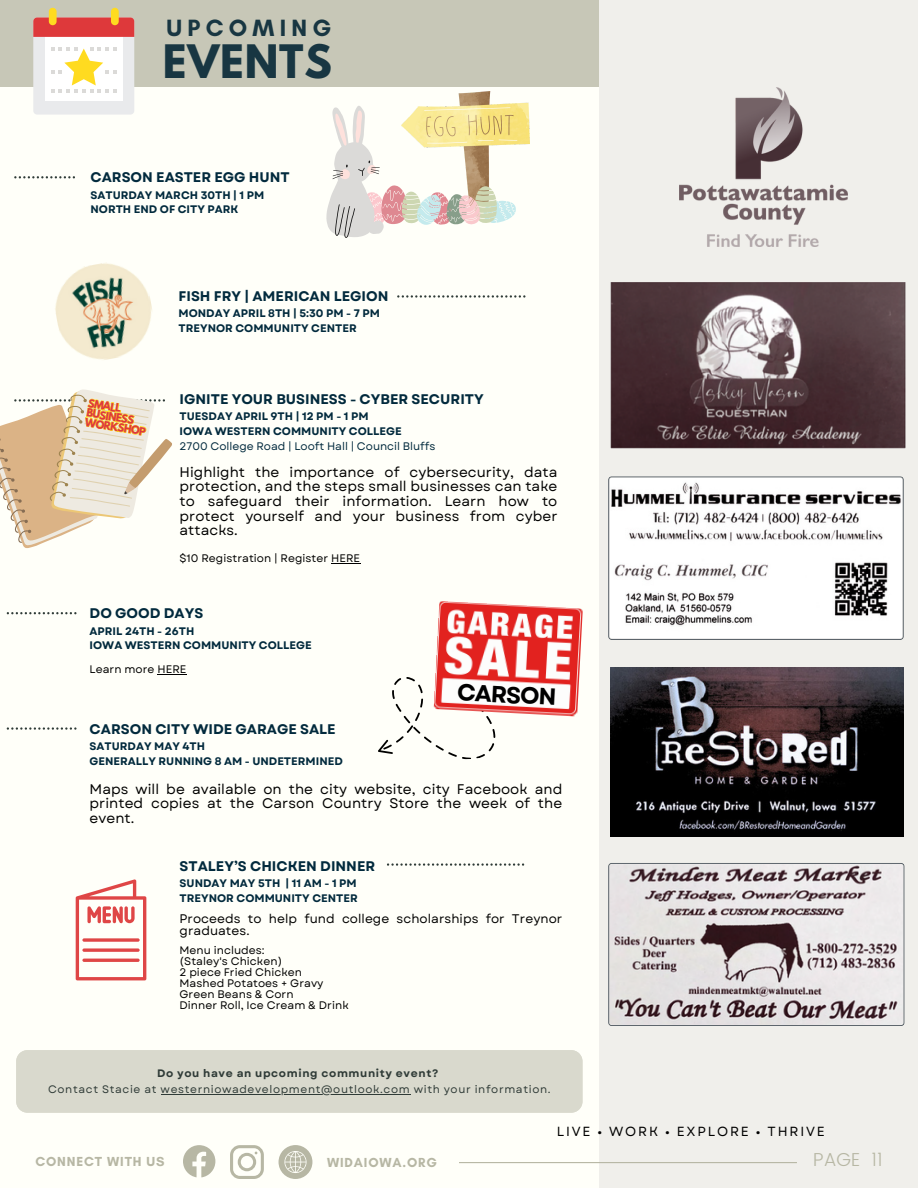
<style>
.page{position:relative;width:918px;height:1188px;background:#fffff9}
.page>*{position:absolute;margin:0;border:0;box-sizing:border-box;transform-origin:0 0}
.t1{font:700 40.8px "League Spartan";letter-spacing:.02em;color:#183642}
.t2{font:700 24px "Glacial Indifference";letter-spacing:.22em;color:#183642}
.t3{font:700 23.4px "Garet";color:#000}
.t4{font:300 18.75px "Poppins";color:#b7b7a4}
.t5{font:13.95px/14.5px "Garet";letter-spacing:.005em;color:#000;text-align:justify}
.t6{font:700 13.95px "Garet";color:#022a3d}
.t7{font:700 13.35px "Glacial Indifference";letter-spacing:.065em;color:#b7b7a4}
.t8{font:13.2px "Garet";letter-spacing:.14em;color:#000}
.t9{font:12.45px/12.5px "Garet";letter-spacing:.005em;color:#000}
.t10{font:700 10.95px/14.5px "Garet";color:#022a3d}
.t11{font:10.95px/10.9px "Garet";letter-spacing:.005em;color:#000}
.t12{font:10.95px "Garet";color:#022a3d}
.t13{font:10.8px "Garet";letter-spacing:.06em;color:#2f3b37}
.t14{font:700 10.8px "Garet";letter-spacing:.06em;color:#2f3b37}
.t15{font:700 10.05px/19.2px "League Spartan";color:#de393b}
</style>
<div class="page">
<div style="left:0;top:0;width:918px;height:87px;background:#c7c7b7"></div>
<div style="left:600px;top:0;width:318px;height:1188px;background:#f0efeb"></div>
<div style="left:33px;top:17px;width:101px;height:98px;background:#e9eaec;border-radius:4px"></div>
<div style="left:45px;top:35px;width:78px;height:66px;background:#fff"></div>
<svg style="left:33px;top:17px;width:101px;height:20px"></svg>
<svg style="left:51px;top:47px;width:66px;height:46px"></svg>
<div style="left:49px;top:8px;width:8px;height:17px;background:#ffdb20;border-radius:4px"></div>
<div style="left:111px;top:8px;width:8px;height:17px;background:#ffdb20;border-radius:4px"></div>
<svg style="left:378px;top:677px;width:118px;height:83px"></svg>
<img style="left:434px;top:601px;width:149px;height:116px">
<svg style="left:7px;top:727px;width:70px;height:3px"></svg>
<img style="left:680px;top:87px;width:167px;height:160px">
<img style="left:610px;top:667px;width:294px;height:169px">
<img style="left:610px;top:282px;width:296px;height:167px">
<div style="left:16px;top:1050px;width:566px;height:63px;background:#d9d9cd"></div>
<hr style="left:161px;top:1094px;width:249px;height:1px;background:#2f3b37">
<svg style="left:7px;top:612px;width:70px;height:2px"></svg>
<hr style="left:157px;top:674px;width:30px;height:1px;background:#000">
<svg style="left:397px;top:295px;width:128px;height:3px"></svg>
<img style="left:55px;top:263px;width:97px;height:97px">
<img style="left:458px;top:92px;width:72px;height:53px">
<svg style="left:326px;top:106px;width:190px;height:132px"></svg>
<svg style="left:14px;top:176px;width:61px;height:2px"></svg>
<svg style="left:387px;top:863px;width:137px;height:3px"></svg>
<svg style="left:76px;top:879px;width:70px;height:101px"></svg>
<svg style="left:82px;top:938px;width:58px;height:4px"></svg>
<svg style="left:82px;top:948px;width:58px;height:4px"></svg>
<hr style="left:82px;top:959px;width:58px;height:3px;background:#df4646;border-radius:2px">
<svg style="left:0;top:389px;width:172px;height:159px"></svg>
<svg style="left:331px;top:563px;width:29px;height:1px"></svg>
<svg style="left:608px;top:863px;width:297px;height:163px"></svg>
<svg style="left:608px;top:476px;width:296px;height:164px"></svg>
<hr style="left:459px;top:1162px;width:338px;height:1px;background:#b7b7a4">
<svg style="left:183px;top:1145px;width:32px;height:32px"></svg>
<svg style="left:230px;top:1145px;width:34px;height:34px"></svg>
<svg style="left:279px;top:1145px;width:33px;height:34px"></svg>
<h2 class="t2" style="left:167px;top:13px;width:166px">UPCOMING</h2>
<h1 class="t1" style="left:163px;top:41px;width:170px">EVENTS</h1>
<p class="t6" style="left:91px;top:167px;width:201px">CARSON EASTER EGG HUNT</p>
<p class="t10" style="left:91px;top:188px;width:175px">SATURDAY MARCH 30TH | 1 PM<br>NORTH END OF CITY PARK</p>
<p class="t15" style="left:89px;top:395px;width:63px;rotate:9deg">SMALL<br>WORKSHOP</p>
<p class="t15" style="left:88px;top:404px;width:50px;rotate:9deg">BUSINESS</p>
<p class="t6" style="left:179px;top:286px;width:211px">FISH FRY | AMERICAN LEGION</p>
<p class="t10" style="left:179px;top:306px;width:203px">MONDAY APRIL 8TH | 5:30 PM - 7 PM<br>TREYNOR COMMUNITY CENTER</p>
<p class="t6" style="left:180px;top:389px;width:306px">IGNITE YOUR BUSINESS - CYBER SECURITY</p>
<p class="t10" style="left:180px;top:409px;width:224px">TUESDAY APRIL 9TH | 12 PM - 1 PM<br>IOWA WESTERN COMMUNITY COLLEGE</p>
<p class="t12" style="left:180px;top:438px;width:257px">2700 College Road | Looft Hall | Council Bluffs</p>
<p class="t5" style="left:180px;top:465px;width:379px">Highlight the importance of cybersecurity, data protection, and the steps small businesses can take to safeguard their information. Learn how to protect yourself and your business from cyber attacks.</p>
<p class="t11" style="left:180px;top:552px;width:182px">$10 Registration | Register HERE</p>
<p class="t6" style="left:90px;top:604px;width:115px">DO GOOD DAYS</p>
<p class="t10" style="left:90px;top:624px;width:224px">APRIL 24TH - 26TH<br>IOWA WESTERN COMMUNITY COLLEGE</p>
<p class="t11" style="left:90px;top:664px;width:98px">Learn more HERE</p>
<p class="t6" style="left:90px;top:719px;width:248px">CARSON CITY WIDE GARAGE SALE</p>
<p class="t10" style="left:90px;top:739px;width:255px">SATURDAY MAY 4TH<br>GENERALLY RUNNING 8 AM - UNDETERMINED</p>
<h3 class="t3" style="left:458px;top:675px;width:101px;rotate:3deg">CARSON</h3>
<p class="t5" style="left:90px;top:781px;width:474px">Maps will be available on the city website, city Facebook and printed copies at the Carson Country Store the week of the event.</p>
<p class="t6" style="left:180px;top:856px;width:197px">STALEY’S CHICKEN DINNER</p>
<p class="t10" style="left:180px;top:876px;width:180px">SUNDAY MAY 5TH | 11 AM - 1 PM<br>TREYNOR COMMUNITY CENTER</p>
<p class="t9" style="left:180px;top:912px;width:384px">Proceeds to help fund college scholarships for Treynor graduates.</p>
<p class="t11" style="left:180px;top:945px;width:171px">Menu includes:<br>(Staley's Chicken)<br>2 piece Fried Chicken<br>Mashed Potatoes + Gravy<br>Green Beans &amp; Corn<br>Dinner Roll, Ice Cream &amp; Drink</p>
<p class="t14" style="left:157px;top:1065px;width:283px">Do you have an upcoming community event?</p>
<p class="t13" style="left:48px;top:1082px;width:504px">Contact Stacie at westerniowadevelopment@outlook.com with your information.</p>
<p class="t8" style="left:557px;top:1122px;width:269px">LIVE • WORK • EXPLORE • THRIVE</p>
<p class="t7" style="left:35px;top:1154px;width:131px">CONNECT WITH US</p>
<p class="t7" style="left:327px;top:1154px;width:111px">WIDAIOWA.ORG</p>
<h3 class="t4" style="left:813px;top:1149px;width:71px">PAGE 11</h3>
</div>
